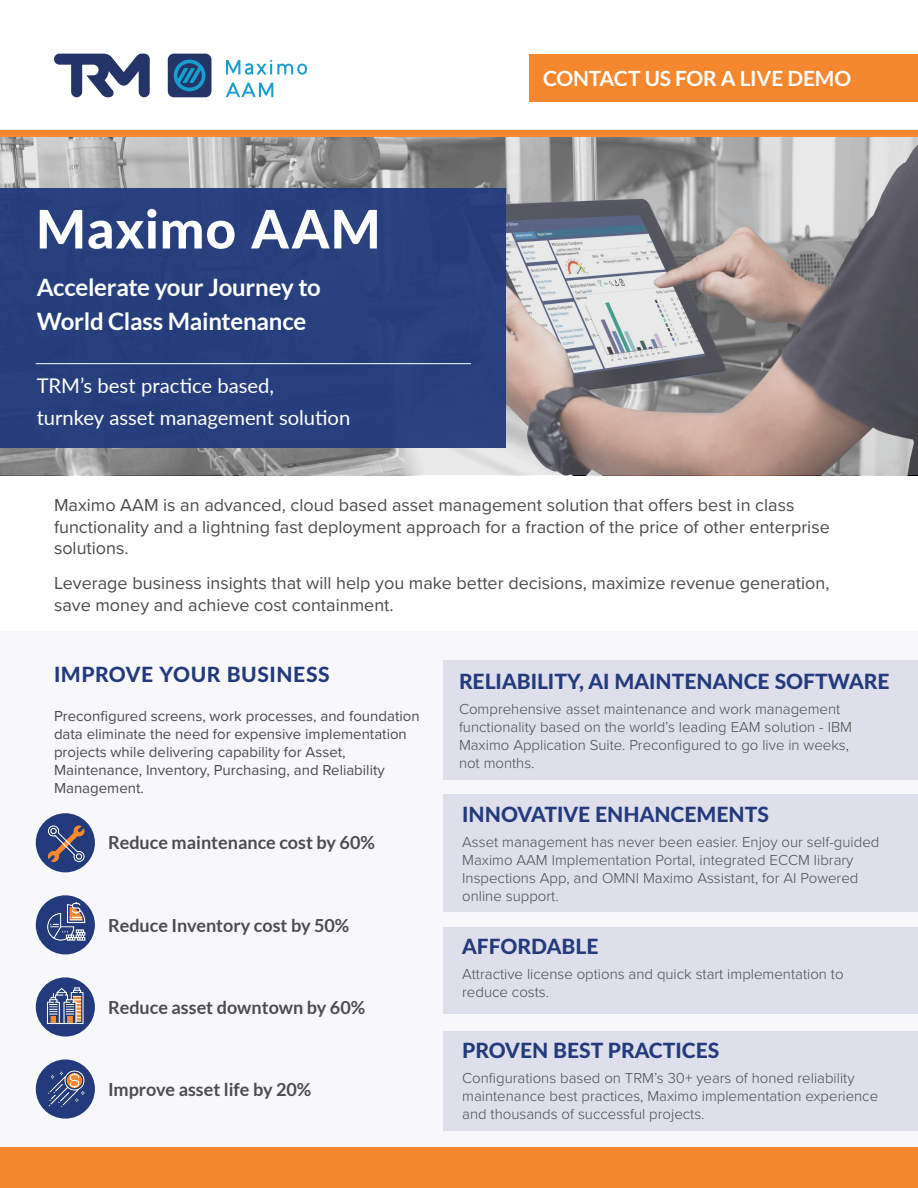
<style>
.page{position:relative;width:918px;height:1188px;background:#fff}
.page>*{position:absolute;margin:0;border:0;box-sizing:border-box;transform-origin:0 0}
.Headline{font:800 53.1px "Lato";letter-spacing:.02em;color:#fff}
.t1{font:700 24px "Lato";letter-spacing:-.01em;color:#fff}
.Body_Subhead{font:800 21px "Lato";color:#233b7d}
.Subhead{font:700 21px "Lato";letter-spacing:-.01em;color:#fff}
.Body_Subhead-2{font:800 21px "Lato";letter-spacing:.025em;color:#233b7d}
.t2{font:20.25px "Lato";letter-spacing:-.005em;color:#fff}
.t3{font:18px/21.6px "Proxima Nova";color:#4b4c4d}
.t4{font:700 18px "Lato";color:#4b4c4d}
.t5{font:300 15px/18px "Proxima Nova";color:#4b4c4d}
.t6{font:15px/18px "Proxima Nova";color:#4b4c4d}
</style>
<div class="page">
<div style="left:0;top:632px;width:918px;height:556px;background:#f8f8fb"></div>
<div style="left:444px;top:660px;width:474px;height:120px;background:#dfdfeb"></div>
<div style="left:36px;top:813px;width:59px;height:59px;background:#233b7d;border-radius:50%"></div>
<div style="left:36px;top:895px;width:59px;height:59px;background:#233b7d;border-radius:50%"></div>
<div style="left:36px;top:977px;width:59px;height:60px;background:#233b7d;border-radius:50%"></div>
<div style="left:36px;top:1059px;width:59px;height:60px;background:#233b7d;border-radius:50%"></div>
<img style="left:41px;top:820px;width:48px;height:48px">
<img style="left:40px;top:897px;width:50px;height:50px">
<img style="left:40px;top:982px;width:48px;height:48px">
<img style="left:42px;top:1065px;width:48px;height:48px">
<div style="left:0;top:1148px;width:918px;height:40px;background:#f5882f"></div>
<svg style="left:0;top:136px;width:918px;height:339px;background:#9f999a"></svg>
<svg style="left:54px;top:54px;width:96px;height:43px"></svg>
<div style="left:168px;top:54px;width:43px;height:43px;background:#233467;border-radius:6px"></div>
<svg style="left:174px;top:60px;width:32px;height:31px"></svg>
<svg style="left:226px;top:60px;width:81px;height:15px"></svg>
<svg style="left:226px;top:83px;width:47px;height:14px"></svg>
<div style="left:530px;top:54px;width:388px;height:48px;background:#f5882f"></div>
<div style="left:0;top:189px;width:505px;height:259px;background:#233b7d"></div>
<hr style="left:36px;top:363px;width:435px;height:1px;background:#fff">
<div style="left:0;top:130px;width:918px;height:6px;background:#f5882f"></div>
<div style="left:444px;top:794px;width:474px;height:117px;background:#dfdfeb"></div>
<div style="left:444px;top:1031px;width:474px;height:100px;background:#dfdfeb"></div>
<div style="left:444px;top:928px;width:474px;height:86px;background:#dfdfeb"></div>
<p class="Headline" style="left:36px;top:190px;width:347px">Maximo AAM</p>
<p class="t1" style="left:37px;top:273px;width:286px">Accelerate your Journey to</p>
<p class="t1" style="left:37px;top:308px;width:271px">World Class Maintenance</p>
<p class="t2" style="left:37px;top:372px;width:239px">TRM’s best practice based,</p>
<p class="t2" style="left:37px;top:403px;width:315px">turnkey asset management solution</p>
<p class="Subhead" style="left:543px;top:67px;width:310px">CONTACT US FOR A LIVE DEMO</p>
<p class="t3" style="left:54px;top:493px;width:777px">Maximo AAM is an advanced, cloud based asset management solution that offers best in class functionality and a lightning fast deployment approach for a fraction of the price of other enterprise solutions.</p>
<p class="t3" style="left:54px;top:572px;width:777px">Leverage business insights that will help you make better decisions, maximize revenue generation, save money and achieve cost containment.</p>
<p class="Body_Subhead-2" style="left:54px;top:659px;width:277px">IMPROVE YOUR BUSINESS</p>
<p class="t6" style="left:54px;top:706px;width:367px">Preconfigured screens, work processes, and foundation data eliminate the need for expensive implementation projects while delivering capability for Asset, Maintenance, Inventory, Purchasing, and Reliability Management.</p>
<p class="t4" style="left:108px;top:832px;width:268px">Reduce maintenance cost by 60%</p>
<p class="t4" style="left:108px;top:915px;width:243px">Reduce Inventory cost by 50%</p>
<p class="t4" style="left:108px;top:997px;width:259px">Reduce asset downtown by 60%</p>
<p class="t4" style="left:108px;top:1080px;width:205px">Improve asset life by 20%</p>
<p class="Body_Subhead" style="left:459px;top:666px;width:432px">RELIABILITY, AI MAINTENANCE SOFTWARE</p>
<p class="t5" style="left:459px;top:699px;width:395px">Comprehensive asset maintenance and work management functionality based on the world’s leading EAM solution - IBM Maximo Application Suite. Preconfigured to go live in weeks, not months.</p>
<p class="Body_Subhead" style="left:462px;top:799px;width:308px">INNOVATIVE ENHANCEMENTS</p>
<p class="t5" style="left:462px;top:832px;width:419px">Asset management has never been easier. Enjoy our self-guided Maximo AAM Implementation Portal, integrated ECCM library Inspections App, and OMNI Maximo Assistant, for AI Powered online support.</p>
<p class="Body_Subhead" style="left:462px;top:931px;width:138px">AFFORDABLE</p>
<p class="t5" style="left:462px;top:964px;width:383px">Attractive license options and quick start implementation to reduce costs.</p>
<p class="Body_Subhead" style="left:462px;top:1035px;width:259px">PROVEN BEST PRACTICES</p>
<p class="t5" style="left:462px;top:1068px;width:417px">Configurations based on TRM’s 30+ years of honed reliability maintenance best practices, Maximo implementation experience and thousands of successful projects.</p>
</div>
